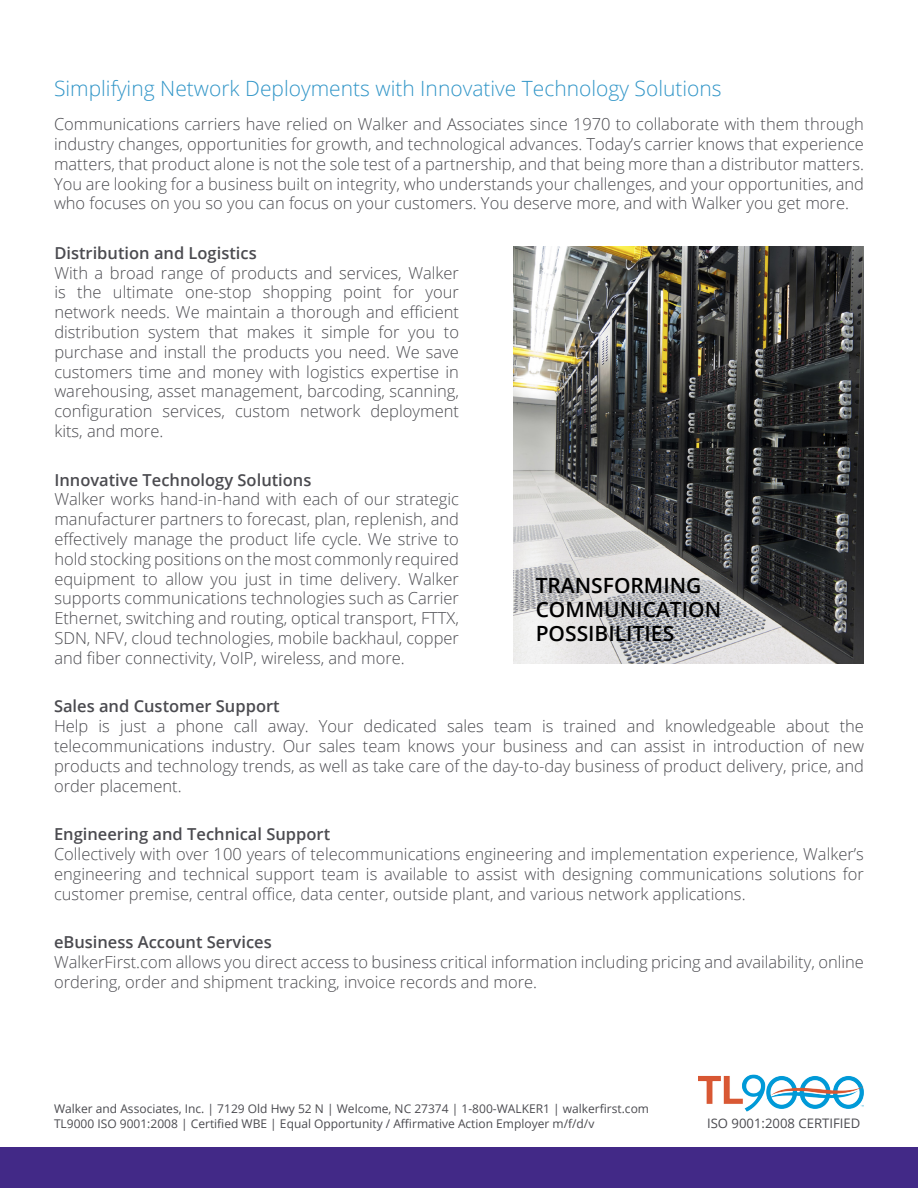
<style>
.page{position:relative;width:918px;height:1188px;background:#fff}
.page>*{position:absolute;margin:0;border:0;box-sizing:border-box;transform-origin:0 0}
.t1{font:300 21px "Open Sans";color:#3296c8}
.t2{font:600 21px "Open Sans";color:#000}
.t3{font:300 16.5px/19.8px "Open Sans";color:#4b4b50;text-align:justify}
.t4{font:600 16.5px "Open Sans";color:#4b4b50}
.t5{font:13.2px "Open Sans";color:#4b4b50}
.t6{font:12px "Open Sans";color:#4b4b50}
</style>
<div class="page">
<img style="left:513px;top:246px;width:351px;height:418px">
<img style="left:699px;top:1074px;width:165px;height:38px">
<div style="left:0;top:1148px;width:918px;height:40px;background:#422987"></div>
<p class="t1" style="left:54px;top:74px;width:669px">Simplifying Network Deployments with Innovative Technology Solutions</p>
<p class="t3" style="left:54px;top:114px;width:812px">Communications carriers have relied on Walker and Associates since 1970 to collaborate with them through industry changes, opportunities for growth, and technological advances. Today’s carrier knows that experience matters, that product alone is not the sole test of a partnership, and that being more than a distributor matters.<br>You are looking for a business built on integrity, who understands your challenges, and your opportunities, and who focuses on you so you can focus on your customers. You deserve more, and with Walker you get more.</p>
<p class="t4" style="left:54px;top:242px;width:204px">Distribution and Logistics</p>
<p class="t3" style="left:54px;top:262px;width:406px">With a broad range of products and services, Walker is the ultimate one-stop shopping point for your network needs. We maintain a thorough and efficient distribution system that makes it simple for you to purchase and install the products you need. We save customers time and money with logistics expertise in warehousing, asset management, barcoding, scanning, configuration services, custom network deployment kits, and more.</p>
<p class="t4" style="left:54px;top:468px;width:259px">Innovative Technology Solutions</p>
<p class="t3" style="left:54px;top:489px;width:406px">Walker works hand-in-hand with each of our strategic manufacturer partners to forecast, plan, replenish, and effectively manage the product life cycle. We strive to hold stocking positions on the most commonly required equipment to allow you just in time delivery. Walker supports communications technologies such as Carrier Ethernet, switching and routing, optical transport, FTTX, SDN, NFV, cloud technologies, mobile backhaul, copper and fiber connectivity, VoIP, wireless, and more.</p>
<p class="t2" style="left:536px;top:571px;width:167px">TRANSFORMING</p>
<p class="t2" style="left:536px;top:595px;width:187px">COMMUNICATION</p>
<p class="t2" style="left:536px;top:619px;width:140px">POSSIBILITIES</p>
<p class="t4" style="left:54px;top:695px;width:227px">Sales and Customer Support</p>
<p class="t3" style="left:54px;top:716px;width:812px">Help is just a phone call away. Your dedicated sales team is trained and knowledgeable about the telecommunications industry. Our sales team knows your business and can assist in introduction of new products and technology trends, as well as take care of the day-to-day business of product delivery, price, and order placement.</p>
<p class="t4" style="left:54px;top:823px;width:278px">Engineering and Technical Support</p>
<p class="t3" style="left:54px;top:844px;width:812px">Collectively with over 100 years of telecommunications engineering and implementation experience, Walker’s engineering and technical support team is available to assist with designing communications solutions for customer premise, central office, data center, outside plant, and various network applications.</p>
<p class="t4" style="left:54px;top:931px;width:219px">eBusiness Account Services</p>
<p class="t3" style="left:54px;top:952px;width:812px">WalkerFirst.com allows you direct access to business critical information including pricing and availability, online ordering, order and shipment tracking, invoice records and more.</p>
<p class="t6" style="left:54px;top:1101px;width:597px">Walker and Associates, Inc. | 7129 Old Hwy 52 N | Welcome, NC 27374 | 1-800-WALKER1 | walkerfirst.com</p>
<p class="t6" style="left:54px;top:1115px;width:542px">TL9000 ISO 9001:2008 | Certified WBE | Equal Opportunity / Affirmative Action Employer m/f/d/v</p>
<p class="t5" style="left:707px;top:1114px;width:155px">ISO 9001:2008 CERTIFIED</p>
</div>
